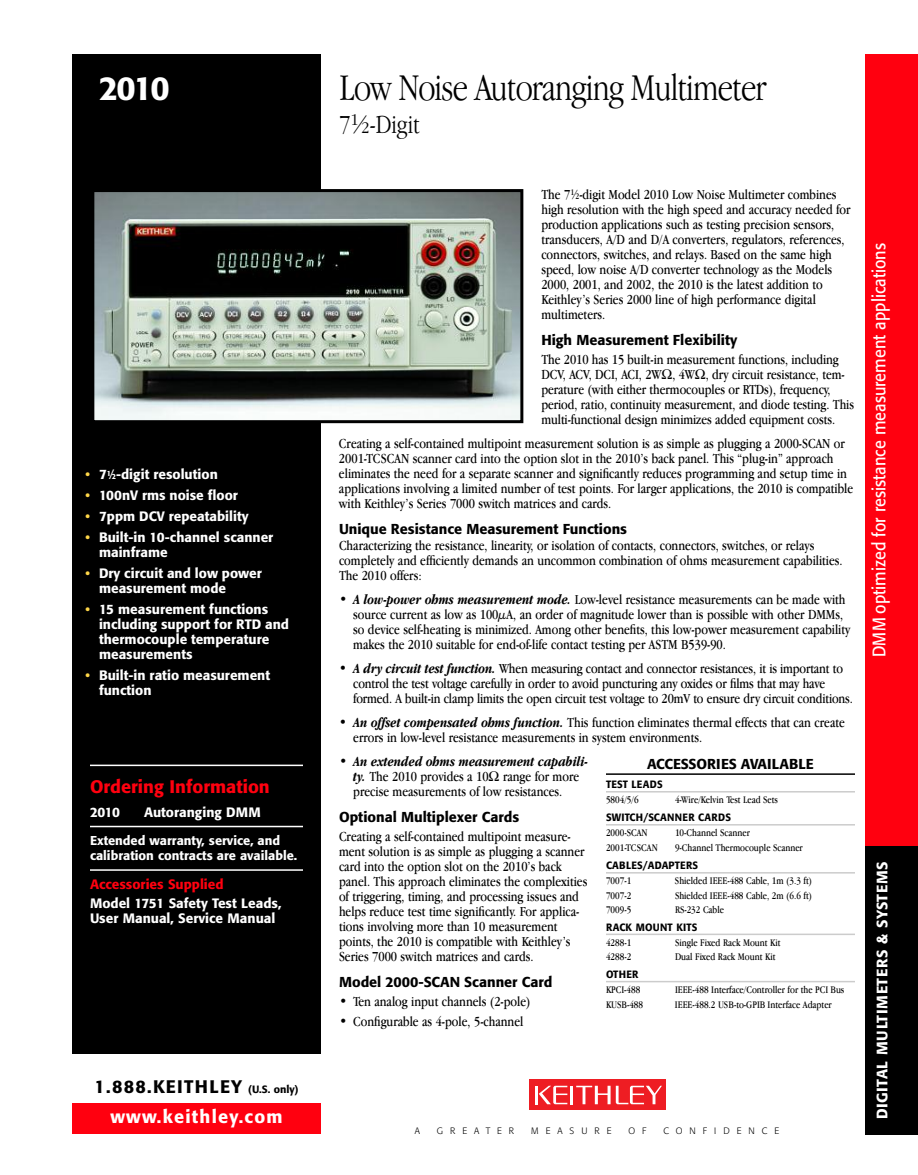
<style>
.page{position:relative;width:918px;height:1175px;background:#fff}
.page>*{position:absolute;margin:0;border:0;box-sizing:border-box;transform-origin:0 0}
.t1{font:300 condensed 39px "Garamond IT Cby BT";letter-spacing:-.025em;color:#000}
.t2{font:500 33px "Formata";color:#fff}
.t3{font:300 condensed 27px "Garamond IT Cby BT";color:#000}
.t4{font:18px "Formata";color:#fff;scale:.9 1}
.t5{font:500 18px "Formata";letter-spacing:.07em;color:#000}
.t6{font:500 18px "Formata";color:#ff000f}
.t7{font:500 18px "Formata";letter-spacing:.07em;color:#fff}
.t8{font:500 15px "Formata";letter-spacing:.035em;color:#fff}
.t9{font:condensed 14.25px/15px "Garamond IT Cby BT";color:#000}
.t10{font:500 14.25px "Formata";color:#000}
.t11{font:500 13.5px/15px "Formata";color:#fff}
.t12{font:500 13.5px "Formata";color:#ff000f}
.t13{font:500 12.75px/15px "Formata";color:#fff}
.t14{font:condensed 10.5px "Garamond IT Cby BT";color:#000}
.t15{font:500 10.5px "Formata";letter-spacing:.025em;color:#000;scale:.95 1}
.t16{font:300 9.15px "Formata";letter-spacing:.76em;color:#000}
.s1{font-size:16.8px}
.s2{color:#ffd749}
.s3{font-size:7.5px}
.s4{font-size:13.5px}
.s5{font-size:10.5px}
.s6{font-size:8.85px}
.s7{font-weight:700;font-style:italic}
</style>
<div class="page">
<div style="left:866px;top:54px;width:52px;height:792px;background:#ff000f"></div>
<div style="left:866px;top:846px;width:52px;height:288px;background:#000"></div>
<div style="left:72px;top:1103px;width:249px;height:30px;background:#ff000f"></div>
<div style="left:529px;top:1079px;width:137px;height:31px;background:#ee1d23"></div>
<hr style="left:570px;top:1085px;width:3px;height:19px;background:#fff">
<svg style="left:536px;top:1085px;width:31px;height:19px"></svg>
<svg style="left:576px;top:1085px;width:86px;height:19px"></svg>
<div style="left:72px;top:54px;width:249px;height:999px;background:#000"></div>
<hr style="left:90px;top:764px;width:213px;height:2px;background:#fff">
<hr style="left:90px;top:825px;width:213px;height:2px;background:#fff">
<hr style="left:90px;top:869px;width:213px;height:1px;background:#fff">
<img style="left:95px;top:193px;width:424px;height:226px">
<div style="left:91px;top:189px;width:432px;height:234px;border:3px solid #000"></div>
<hr style="left:606px;top:773px;width:249px;height:2px;background:#000">
<hr style="left:606px;top:791px;width:249px;height:1px;background:#ccc">
<hr style="left:606px;top:824px;width:249px;height:1px;background:#ccc">
<hr style="left:606px;top:872px;width:249px;height:1px;background:#ccc">
<hr style="left:606px;top:933px;width:249px;height:2px;background:#ccc">
<hr style="left:606px;top:980px;width:249px;height:2px;background:#ccc">
<h2 class="t2" style="left:99px;top:74px;width:72px">2010</h2>
<h1 class="t1" style="left:340px;top:73px;width:429px">Low Noise Autoranging Multimeter</h1>
<h3 class="t3" style="left:340px;top:114px;width:82px">7<sup>1</sup>⁄<span class="s1">2</span>-Digit</h3>
<p class="t11" style="left:86px;top:468px;width:134px"><span class="s2">•</span> 7<sup>1</sup>⁄<span class="s3">2</span>-digit resolution</p>
<p class="t11" style="left:86px;top:489px;width:154px"><span class="s2">•</span> 100nV rms noise floor</p>
<p class="t11" style="left:86px;top:510px;width:165px"><span class="s2">•</span> 7ppm DCV repeatability</p>
<p class="t11" style="left:99px;top:531px;width:176px;text-indent:-14px"><span class="s2">•</span> Built-in 10-channel scanner mainframe</p>
<p class="t11" style="left:99px;top:567px;width:164px;text-indent:-14px"><span class="s2">•</span> Dry circuit and low power measurement mode</p>
<p class="t11" style="left:99px;top:603px;width:192px;text-indent:-14px"><span class="s2">•</span> 15 measurement functions including support for RTD and thermocouple temperature measurements</p>
<p class="t11" style="left:99px;top:669px;width:173px;text-indent:-14px"><span class="s2">•</span> Built-in ratio measurement function</p>
<p class="t6" style="left:90px;top:779px;width:181px">Ordering Information</p>
<p class="t11" style="left:90px;top:805px;width:32px">2010</p>
<p class="t11" style="left:144px;top:805px;width:118px">Autoranging DMM</p>
<p class="t13" style="left:90px;top:834px;width:209px">Extended warranty, service, and calibration contracts are available<span class="s4">.</span></p>
<p class="t12" style="left:90px;top:878px;width:135px">Accessories Supplied</p>
<p class="t11" style="left:90px;top:897px;width:193px">Model 1751 Safety Test Leads,<br>User Manual, Service Manual</p>
<p class="t5" style="left:95px;top:1078px;width:205px">1.888.KEITHLEY <span class="s5">(U.S. only)</span></p>
<p class="t7" style="left:110px;top:1109px;width:174px">www.keithley.com</p>
<p class="t9" style="left:541px;top:188px;width:311px">The 7<sup>1</sup>⁄<span class="s6">2</span>-digit Model 2010 Low Noise Multimeter combines high resolution with the high speed and accuracy needed for production applications such as testing precision sensors, transducers, A/D and D/A converters, regulators, references, connectors, switches, and relays. Based on the same high speed, low noise A/D converter technology as the Models 2000, 2001, and 2002, the 2010 is the latest addition to Keithley’s Series 2000 line of high performance digital multimeters.</p>
<p class="t10" style="left:541px;top:333px;width:197px">High Measurement Flexibility</p>
<p class="t9" style="left:541px;top:353px;width:314px">The 2010 has 15 built-in measurement functions, including DCV, ACV, DCI, ACI, 2W , 4W , dry circuit resistance, tem&shy;perature (with either thermocouples or RTDs), frequency, period, ratio, continuity measurement, and diode testing. This multi-functional design minimizes added equipment costs.</p>
<p class="t9" style="left:339px;top:437px;width:516px">Creating a self-contained multipoint measurement solution is as simple as plugging a 2000-SCAN or 2001-TCSCAN scanner card into the option slot in the 2010’s back panel. This “plug-in” approach eliminates the need for a separate scanner and significantly reduces programming and setup time in applications involving a limited number of test points. For larger applications, the 2010 is compatible with Keithley’s Series 7000 switch matrices and cards.</p>
<p class="t10" style="left:339px;top:522px;width:290px">Unique Resistance Measurement Functions</p>
<p class="t9" style="left:339px;top:539px;width:505px">Characterizing the resistance, linearity, or isolation of contacts, connectors, switches, or relays completely and efficiently demands an uncommon combination of ohms measurement capabilities.<br>The 2010 offers:</p>
<p class="t9" style="left:353px;top:593px;width:499px;text-indent:-14px">• <span class="s7">A low-power ohms measurement mode.</span> Low-level resistance measurements can be made with source current as low as 100µA, an order of magnitude lower than is possible with other DMMs, so device self-heating is minimized. Among other benefits, this low-power measurement capability makes the 2010 suitable for end-of-life contact testing per ASTM B539-90.</p>
<p class="t9" style="left:353px;top:662px;width:501px;text-indent:-14px">• <span class="s7">A dry circuit test function.</span> When measuring contact and connector resistances, it is important to control the test voltage carefully in order to avoid puncturing any oxides or films that may have formed. A built-in clamp limits the open circuit test voltage to 20mV to ensure dry circuit conditions.</p>
<p class="t9" style="left:353px;top:716px;width:493px;text-indent:-14px">• <span class="s7">An offset compensated ohms function.</span> This function eliminates thermal effects that can create errors in low-level resistance measurements in system environments.</p>
<p class="t9" style="left:353px;top:755px;width:236px;text-indent:-14px">• <span class="s7">An extended ohms measurement capabili&shy;ty.</span> The 2010 provides a 10 range for more precise measurements of low resistances.</p>
<p class="t10" style="left:339px;top:810px;width:182px">Optional Multiplexer Cards</p>
<p class="t9" style="left:339px;top:830px;width:250px">Creating a self-contained multipoint measure&shy;ment solution is as simple as plugging a scanner card into the option slot on the 2010’s back panel. This approach eliminates the complexities of triggering, timing, and processing issues and helps reduce test time significantly. For applica&shy;tions involving more than 10 measurement points, the 2010 is compatible with Keithley’s Series 7000 switch matrices and cards.</p>
<p class="t10" style="left:339px;top:975px;width:215px">Model 2000-SCAN Scanner Card</p>
<p class="t9" style="left:339px;top:995px;width:193px">• Ten analog input channels (2-pole)</p>
<p class="t9" style="left:339px;top:1015px;width:186px">• Configurable as 4-pole, 5-channel</p>
<p class="t10" style="left:647px;top:757px;width:168px">ACCESSORIES AVAILABLE</p>
<p class="t15" style="left:606px;top:780px;width:61px">TEST LEADS</p>
<p class="t14" style="left:606px;top:796px;width:34px">5804/5/6</p>
<p class="t14" style="left:675px;top:796px;width:105px">4-Wire/Kelvin Test Lead Sets</p>
<p class="t15" style="left:606px;top:813px;width:133px">SWITCH/SCANNER CARDS</p>
<p class="t14" style="left:606px;top:829px;width:43px">2000-SCAN</p>
<p class="t14" style="left:675px;top:829px;width:76px">10-Channel Scanner</p>
<p class="t14" style="left:606px;top:844px;width:53px">2001-TCSCAN</p>
<p class="t14" style="left:675px;top:844px;width:129px">9-Channel Thermocouple Scanner</p>
<p class="t15" style="left:606px;top:861px;width:99px">CABLES/ADAPTERS</p>
<p class="t14" style="left:606px;top:877px;width:27px">7007-1</p>
<p class="t14" style="left:675px;top:877px;width:139px">Shielded IEEE-488 Cable, 1m (3.3 ft)</p>
<p class="t14" style="left:606px;top:891px;width:27px">7007-2</p>
<p class="t14" style="left:675px;top:891px;width:139px">Shielded IEEE-488 Cable, 2m (6.6 ft)</p>
<p class="t14" style="left:606px;top:905px;width:27px">7009-5</p>
<p class="t14" style="left:675px;top:905px;width:51px">RS-232 Cable</p>
<p class="t15" style="left:606px;top:922px;width:98px">RACK MOUNT KITS</p>
<p class="t14" style="left:606px;top:938px;width:27px">4288-1</p>
<p class="t14" style="left:675px;top:938px;width:107px">Single Fixed Rack Mount Kit</p>
<p class="t14" style="left:606px;top:953px;width:27px">4288-2</p>
<p class="t14" style="left:675px;top:953px;width:102px">Dual Fixed Rack Mount Kit</p>
<p class="t15" style="left:606px;top:970px;width:36px">OTHER</p>
<p class="t14" style="left:606px;top:986px;width:36px">KPCI-488</p>
<p class="t14" style="left:675px;top:986px;width:171px">IEEE-488 Interface/Controller for the PCI Bus</p>
<p class="t14" style="left:606px;top:1001px;width:39px">KUSB-488</p>
<p class="t14" style="left:675px;top:1001px;width:158px">IEEE-488.2 USB-to-GPIB Interface Adapter</p>
<p class="t16" style="left:415px;top:1127px;width:7px">A</p>
<p class="t16" style="left:437px;top:1127px;width:79px">GREATER</p>
<p class="t16" style="left:531px;top:1127px;width:82px">MEASURE</p>
<p class="t16" style="left:629px;top:1127px;width:19px">O F</p>
<p class="t16" style="left:663px;top:1127px;width:117px">CONFIDENCE</p>
<p class="t4" style="left:871px;top:657px;width:461px;rotate:-90deg">DMM optimized for resistance measurement applications</p>
<p class="t8" style="left:876px;top:1119px;width:259px;rotate:-90deg">DIGITAL MULTIMETERS &amp; SYSTEMS</p>
</div>
